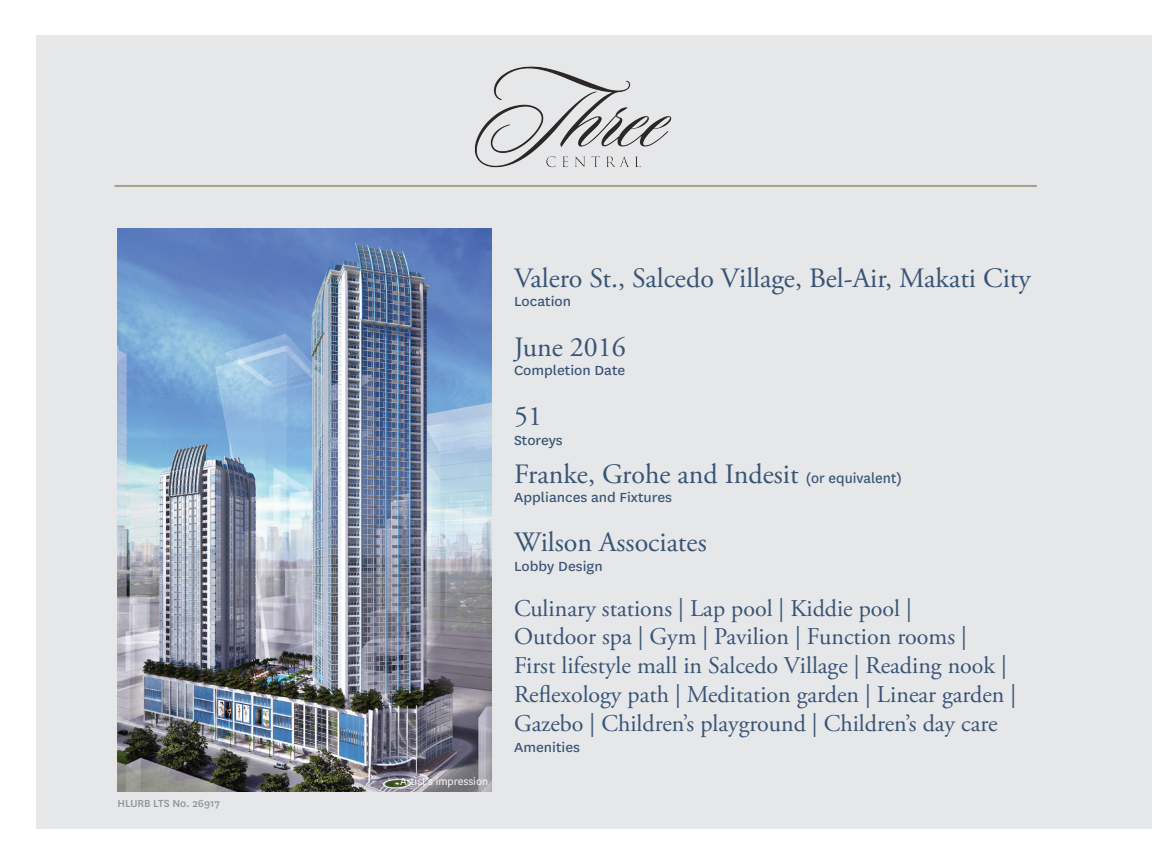
<style>
.page{position:relative;width:1152px;height:864px;background:#fff}
.page>*{position:absolute;margin:0;border:0;box-sizing:border-box;transform-origin:0 0}
.t1{font:28px/57.8px "Adobe Garamond Pro";color:#385475}
.t2{font:24px/28.8px "Adobe Garamond Pro";color:#385475}
.t3{font:15.4px "National";color:#385475;scale:1.06 1}
.t4{font:12px "National";color:#fff}
.t5{font:500 12px "National";color:#939598}
.s1{font-family:"National";font-size:16px}
</style>
<div class="page">
<div style="left:36px;top:35px;width:1116px;height:794px;background:#e6e7e9"></div>
<img style="left:474px;top:67px;width:198px;height:101px">
<hr style="left:114px;top:185px;width:923px;height:2px;background:#a8a088">
<img style="left:117px;top:229px;width:374px;height:563px">
<p class="t5" style="left:117px;top:795px;width:104px">HLURB LTS No. 26917</p>
<p class="t4" style="left:400px;top:774px;width:90px">Artist’s impression</p>
<p class="t1" style="left:514px;top:250px;width:518px">Valero St., Salcedo Village, Bel-Air, Makati City</p>
<p class="t3" style="left:514px;top:291px;width:55px">Location</p>
<p class="t1" style="left:514px;top:319px;width:113px">June 2016</p>
<p class="t3" style="left:514px;top:360px;width:106px">Completion Date</p>
<p class="t1" style="left:514px;top:388px;width:389px">51<br>Franke, Grohe and Indesit <span class="s1">(or equivalent)</span></p>
<p class="t3" style="left:514px;top:430px;width:47px">Storeys</p>
<p class="t3" style="left:514px;top:488px;width:151px">Appliances and Fixtures</p>
<p class="t1" style="left:514px;top:515px;width:194px">Wilson Associates</p>
<p class="t3" style="left:514px;top:556px;width:85px">Lobby Design</p>
<p class="t2" style="left:514px;top:594px;width:504px">Culinary stations | Lap pool | Kiddie pool |<br>Outdoor spa | Gym | Pavilion | Function rooms |<br>First lifestyle mall in Salcedo Village | Reading nook | Reflexology path | Meditation garden | Linear garden | Gazebo | Children’s playground | Children’s day care</p>
<p class="t3" style="left:514px;top:737px;width:64px">Amenities</p>
</div>
